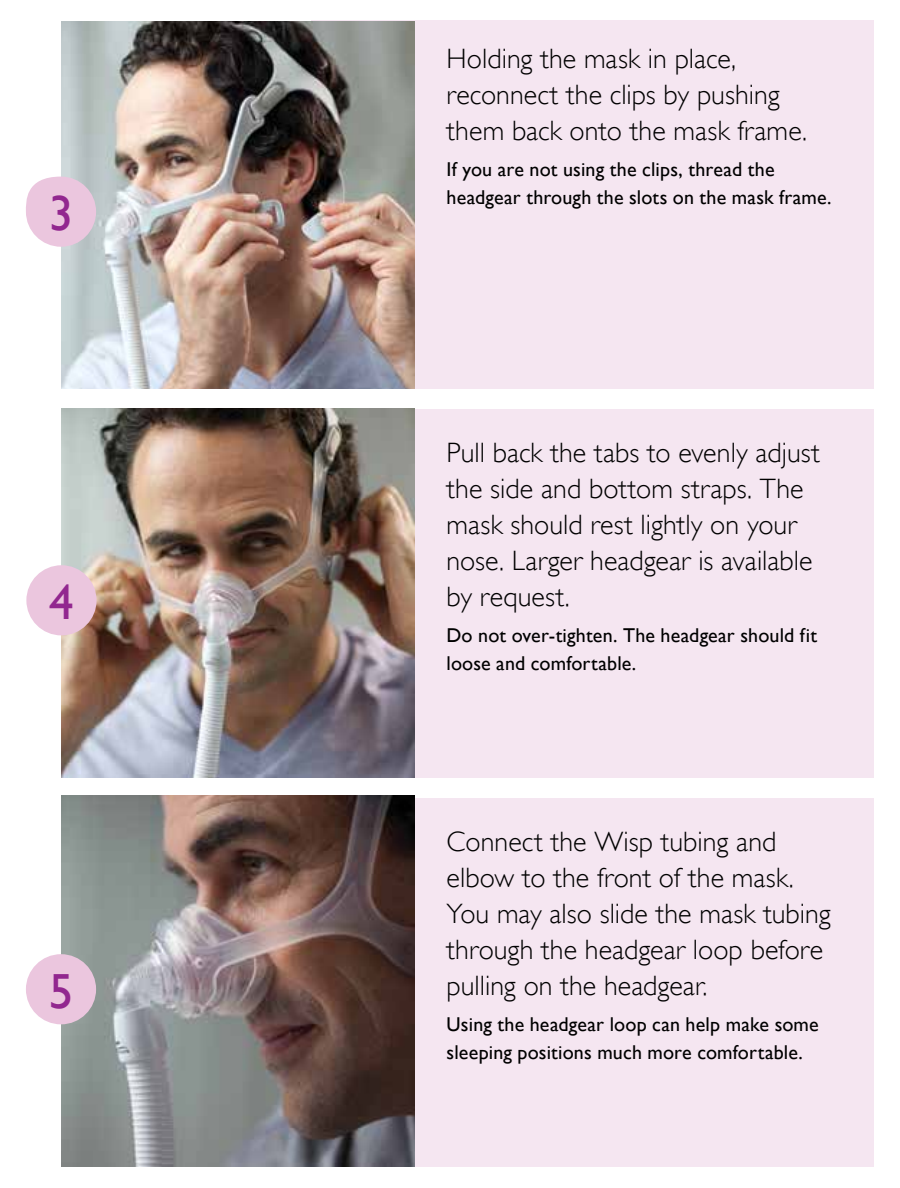
<style>
.page{position:relative;width:900px;height:1188px;background:#fff}
.page>*{position:absolute;margin:0;border:0;box-sizing:border-box;transform-origin:0 0}
.t1{font:49.2px "Gill Alt One";color:#92278f}
.t2{font:300 28px/36px "Gill Alt One";color:#000}
.t3{font:20px/28px "Gill Alt One";letter-spacing:.01em;color:#000}
</style>
<div class="page">
<div style="left:312px;top:20px;width:562px;height:369px;background:#f5e6f1"></div>
<div style="left:312px;top:409px;width:562px;height:369px;background:#f5e6f1"></div>
<div style="left:374px;top:798px;width:500px;height:369px;background:#f5e6f1"></div>
<img style="left:61px;top:796px;width:353px;height:371px">
<div style="left:26px;top:954px;width:70px;height:70px;background:#ebc6de;border-radius:50%"></div>
<img style="left:61px;top:409px;width:353px;height:369px">
<img style="left:61px;top:21px;width:354px;height:368px">
<div style="left:26px;top:565px;width:71px;height:70px;background:#ebc6de;border-radius:50%"></div>
<svg style="left:26px;top:177px;width:70px;height:70px;background:#e7cade"></svg>
<h1 class="t1" style="left:49px;top:185px;width:26px">3</h1>
<h1 class="t1" style="left:49px;top:573px;width:26px">4</h1>
<h1 class="t1" style="left:49px;top:962px;width:26px">5</h1>
<p class="t2" style="left:447px;top:41px;width:362px">Holding the mask in place, reconnect the clips by pushing them back onto the mask frame.</p>
<p class="t3" style="left:447px;top:156px;width:387px">If you are not using the clips, thread the headgear through the slots on the mask frame.</p>
<p class="t2" style="left:447px;top:434px;width:375px">Pull back the tabs to evenly adjust the side and bottom straps. The mask should rest lightly on your nose. Larger headgear is available by request.</p>
<p class="t3" style="left:447px;top:621px;width:372px">Do not over-tighten. The headgear should fit loose and comfortable.</p>
<p class="t2" style="left:447px;top:824px;width:386px">Connect the Wisp tubing and elbow to the front of the mask.<br>You may also slide the mask tubing through the headgear loop before pulling on the headgear.</p>
<p class="t3" style="left:447px;top:1010px;width:374px">Using the headgear loop can help make some sleeping positions much more comfortable.</p>
</div>
